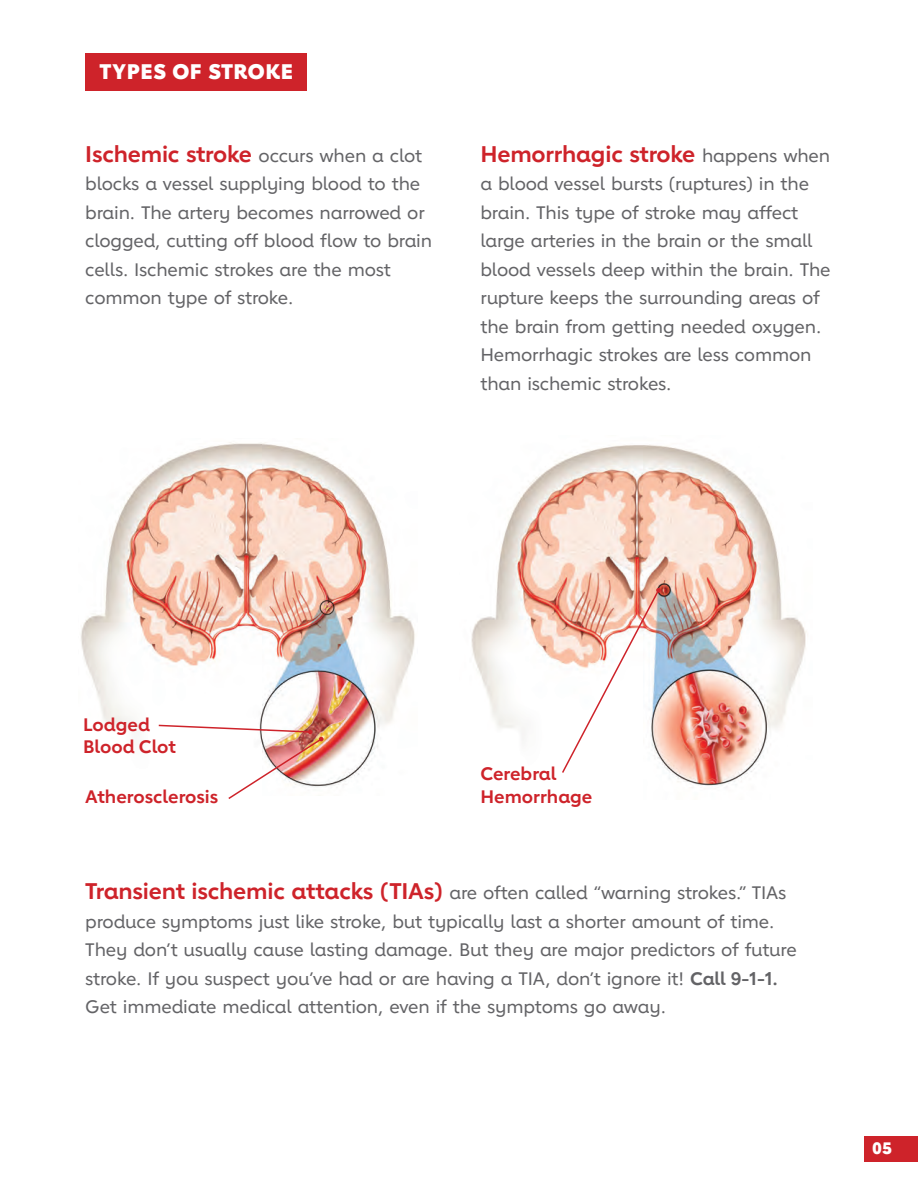
<style>
.page{position:relative;width:918px;height:1188px;background:#fff}
.page>*{position:absolute;margin:0;border:0;box-sizing:border-box;transform-origin:0 0}
.Paragraph_Intro{font:700 22.5px "Lub Dub";letter-spacing:-.01em;color:#ce232a}
.Tabs{font:800 21px "Lub Dub";letter-spacing:.025em;color:#fff}
.Paragraph_Intro-2{font:500 18px/28.5px "Lub Dub";letter-spacing:-.01em;color:#636366}
.t1{font:700 18px/22.5px "Lub Dub";color:#ce232a}
.t2{font:800 16.5px "Lub Dub";color:#fff}
.s1{font-weight:700;font-size:22.5px;color:#ce232a}
.s2{font-weight:500;font-size:18px;color:#636366}
.s3{font-weight:700}
</style>
<div class="page">
<img style="left:81px;top:442px;width:334px;height:345px">
<img style="left:471px;top:445px;width:336px;height:341px">
<svg style="left:157px;top:724px;width:167px;height:75px"></svg>
<svg style="left:561px;top:588px;width:100px;height:187px"></svg>
<div style="left:85px;top:53px;width:222px;height:38px;background:#ce232a"></div>
<div style="left:864px;top:1136px;width:54px;height:26px;background:#ce232a"></div>
<h3 class="Tabs" style="left:100px;top:58px;width:195px">TYPES OF STROKE</h3>
<p class="Paragraph_Intro-2" style="left:85px;top:141px;width:348px"><span class="s1">Ischemic stroke</span> occurs when a clot blocks a vessel supplying blood to the brain. The artery becomes narrowed or clogged, cutting off blood flow to brain cells. Ischemic strokes are the most common type of stroke.</p>
<p class="Paragraph_Intro" style="left:480px;top:140px;width:351px">Hemorrhagic stroke <span class="s2">happens when</span></p>
<p class="Paragraph_Intro-2" style="left:480px;top:169px;width:352px">a blood vessel bursts (ruptures) in the brain. This type of stroke may affect large arteries in the brain or the small blood vessels deep within the brain. The rupture keeps the surrounding areas of the brain from getting needed oxygen.<br>Hemorrhagic strokes are less common than ischemic strokes.</p>
<p class="t1" style="left:83px;top:713px;width:95px">Lodged<br>Blood Clot</p>
<p class="t1" style="left:480px;top:762px;width:77px">Cerebral</p>
<p class="t1" style="left:85px;top:785px;width:135px">Atherosclerosis</p>
<p class="t1" style="left:480px;top:785px;width:114px">Hemorrhage</p>
<p class="Paragraph_Intro-2" style="left:85px;top:879px;width:713px"><span class="s1">Transient ischemic attacks (TIAs)</span> are often called “warning strokes.” TIAs produce symptoms just like stroke, but typically last a shorter amount of time.<br>They don’t usually cause lasting damage. But they are major predictors of future stroke. If you suspect you’ve had or are having a TIA, don’t ignore it! <span class="s3">Call 9-1-1.<br></span>Get immediate medical attention, even if the symptoms go away.</p>
<p class="t2" style="left:872px;top:1138px;width:21px">05</p>
</div>
